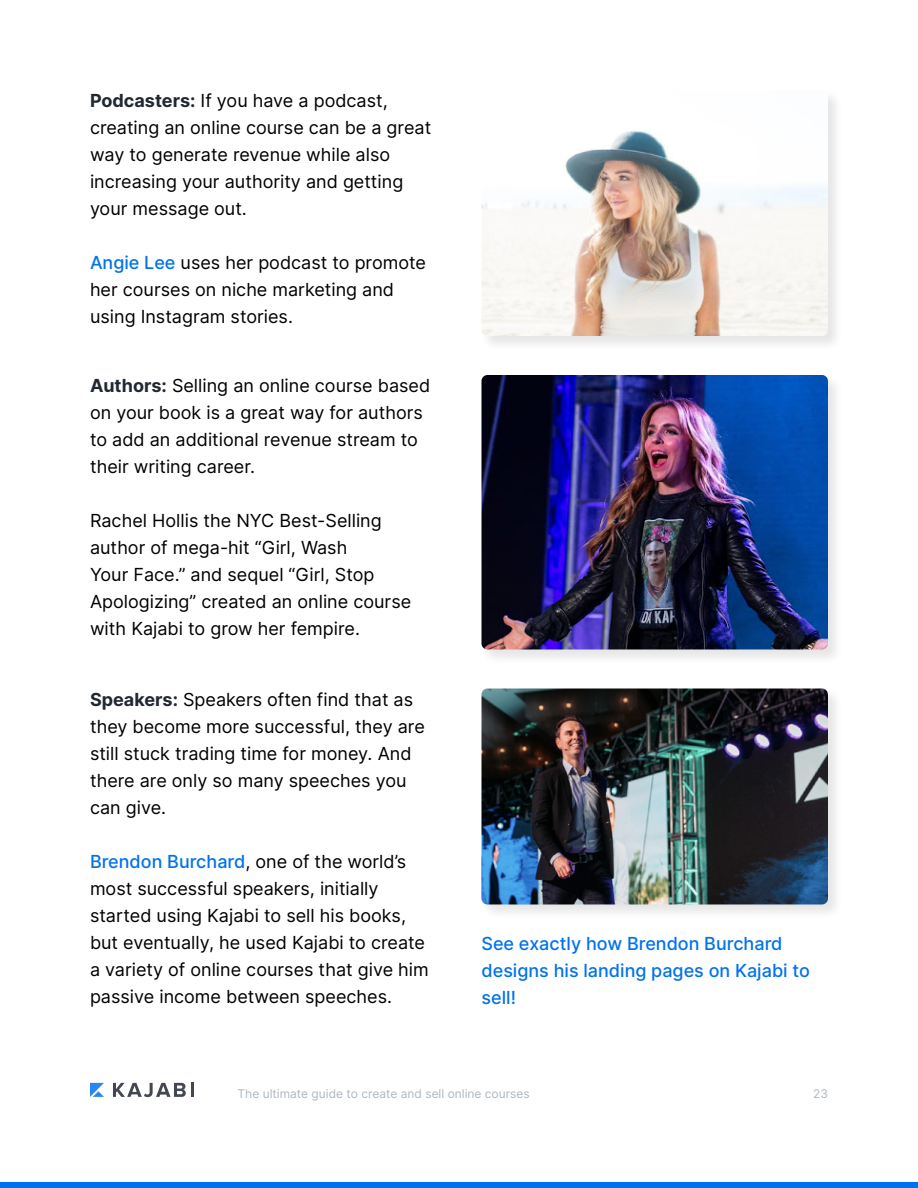
<style>
.page{position:relative;width:918px;height:1188px;background:#fff}
.page>*{position:absolute;margin:0;border:0;box-sizing:border-box;transform-origin:0 0}
.t1{font:18px/27px "Inter";color:#000}
.t2{font:500 18px/27px "Inter";color:#0072ed}
.t3{font:12px "Inter";color:#aeb7bf}
.s1{font-weight:700;color:#202832}
.s2{font-weight:500;color:#0072ed}
</style>
<div class="page">
<svg style="left:90px;top:1083px;width:14px;height:14px"></svg>
<svg style="left:113px;top:1083px;width:73px;height:14px"></svg>
<hr style="left:191px;top:1083px;width:3px;height:14px;background:#424752">
<div style="left:0;top:1182px;width:918px;height:6px;background:#0072ed"></div>
<div style="left:480px;top:89px;width:364px;height:263px;background:#f4f4f4"></div>
<img style="left:482px;top:90px;width:346px;height:246px">
<div style="left:480px;top:374px;width:364px;height:291px;background:#000;opacity:.1"></div>
<img style="left:482px;top:375px;width:346px;height:275px">
<div style="left:480px;top:687px;width:364px;height:233px;background:#000;opacity:.1"></div>
<img style="left:482px;top:688px;width:346px;height:216px">
<p class="t1" style="left:90px;top:87px;width:343px"><span class="s1">Podcasters:</span> If you have a podcast, creating an online course can be a great way to generate revenue while also increasing your authority and getting your message out.</p>
<p class="t1" style="left:90px;top:249px;width:338px"><span class="s2">Angie Lee</span> uses her podcast to promote her courses on niche marketing and using Instagram stories.</p>
<p class="t1" style="left:90px;top:372px;width:342px"><span class="s1">Authors:</span> Selling an online course based on your book is a great way for authors to add an additional revenue stream to their writing career.</p>
<p class="t1" style="left:90px;top:507px;width:323px">Rachel Hollis the NYC Best-Selling author of mega-hit “Girl, Wash<br>Your Face.” and sequel “Girl, Stop Apologizing” created an online course with Kajabi to grow her fempire.</p>
<p class="t1" style="left:90px;top:685px;width:336px"><span class="s1">Speakers:</span> Speakers often find that as they become more successful, they are still stuck trading time for money. And there are only so many speeches you can give.</p>
<p class="t1" style="left:90px;top:847px;width:340px"><span class="s2">Brendon Burchard</span>, one of the world’s most successful speakers, initially started using Kajabi to sell his books, but eventually, he used Kajabi to create a variety of online courses that give him passive income between speeches.</p>
<p class="t2" style="left:482px;top:930px;width:330px">See exactly how Brendon Burchard designs his landing pages on Kajabi to sell!</p>
<p class="t3" style="left:238px;top:1085px;width:294px">The ultimate guide to create and sell online courses</p>
<p class="t3" style="left:813px;top:1085px;width:16px">23</p>
</div>
